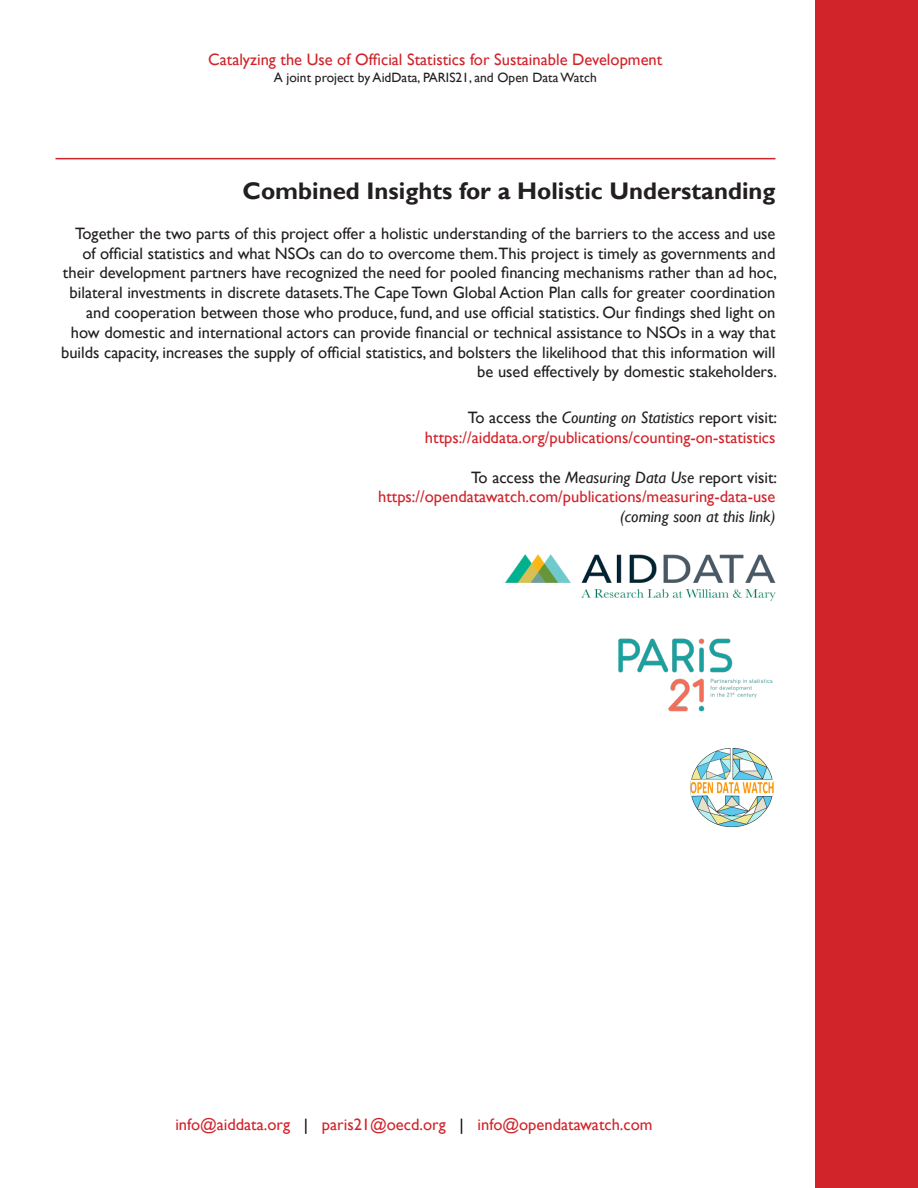
<style>
.page{position:relative;width:918px;height:1188px;background:#fff}
.page>*{position:absolute;margin:0;border:0;box-sizing:border-box;transform-origin:0 0}
.t1{font:700 24px "Gill Sans";color:#231f20}
.t2{font:16.5px/19.8px "Gill Sans";color:#231f20;text-align:right}
.t3{font:16.5px "Gill Sans";color:#d1232a}
.t4{font:italic 16.5px "Gill Sans";color:#231f20}
.t5{font:13.5px "Gill Sans";color:#231f20}
.s1{font-style:italic}
.s2{color:#000}
</style>
<div class="page">
<img style="left:691px;top:748px;width:82px;height:79px">
<img style="left:506px;top:554px;width:270px;height:47px">
<img style="left:618px;top:638px;width:155px;height:74px">
<div style="left:816px;top:0;width:102px;height:1188px;background:#d1232a"></div>
<hr style="left:56px;top:158px;width:720px;height:1px;background:#d1232a">
<p class="t3" style="left:208px;top:50px;width:456px">Catalyzing the Use of Official Statistics for Sustainable Development</p>
<p class="t5" style="left:274px;top:69px;width:324px">A joint project by AidData, PARIS21, and Open Data Watch</p>
<p class="t1" style="left:243px;top:176px;width:535px">Combined Insights for a Holistic Understanding</p>
<p class="t2" style="left:61px;top:224px;width:718px">Together the two parts of this project offer a holistic understanding of the barriers to the access and use of official statistics and what NSOs can do to overcome them.This project is timely as governments and their development partners have recognized the need for pooled financing mechanisms rather than ad hoc, bilateral investments in discrete datasets.The Cape Town Global Action Plan calls for greater coordination and cooperation between those who produce, fund, and use official statistics. Our findings shed light on how domestic and international actors can provide financial or technical assistance to NSOs in a way that builds capacity, increases the supply of official statistics, and bolsters the likelihood that this information will be used effectively by domestic stakeholders.</p>
<p class="t2" style="left:468px;top:408px;width:311px">To access the <span class="s1">Counting on Statistics</span> report visit:</p>
<p class="t3" style="left:425px;top:428px;width:352px">https://aiddata.org/publications/counting-on-statistics</p>
<p class="t2" style="left:471px;top:467px;width:307px">To access the <span class="s1">Measuring Data Use</span> report visit:</p>
<p class="t3" style="left:378px;top:487px;width:399px">https://opendatawatch.com/publications/measuring-data-use</p>
<p class="t4" style="left:620px;top:507px;width:157px">(coming soon at this link)</p>
<p class="t3" style="left:175px;top:1115px;width:479px">info@aiddata.org <span class="s2">|</span> paris21@oecd.org <span class="s2">|</span> info@opendatawatch.com</p>
</div>
